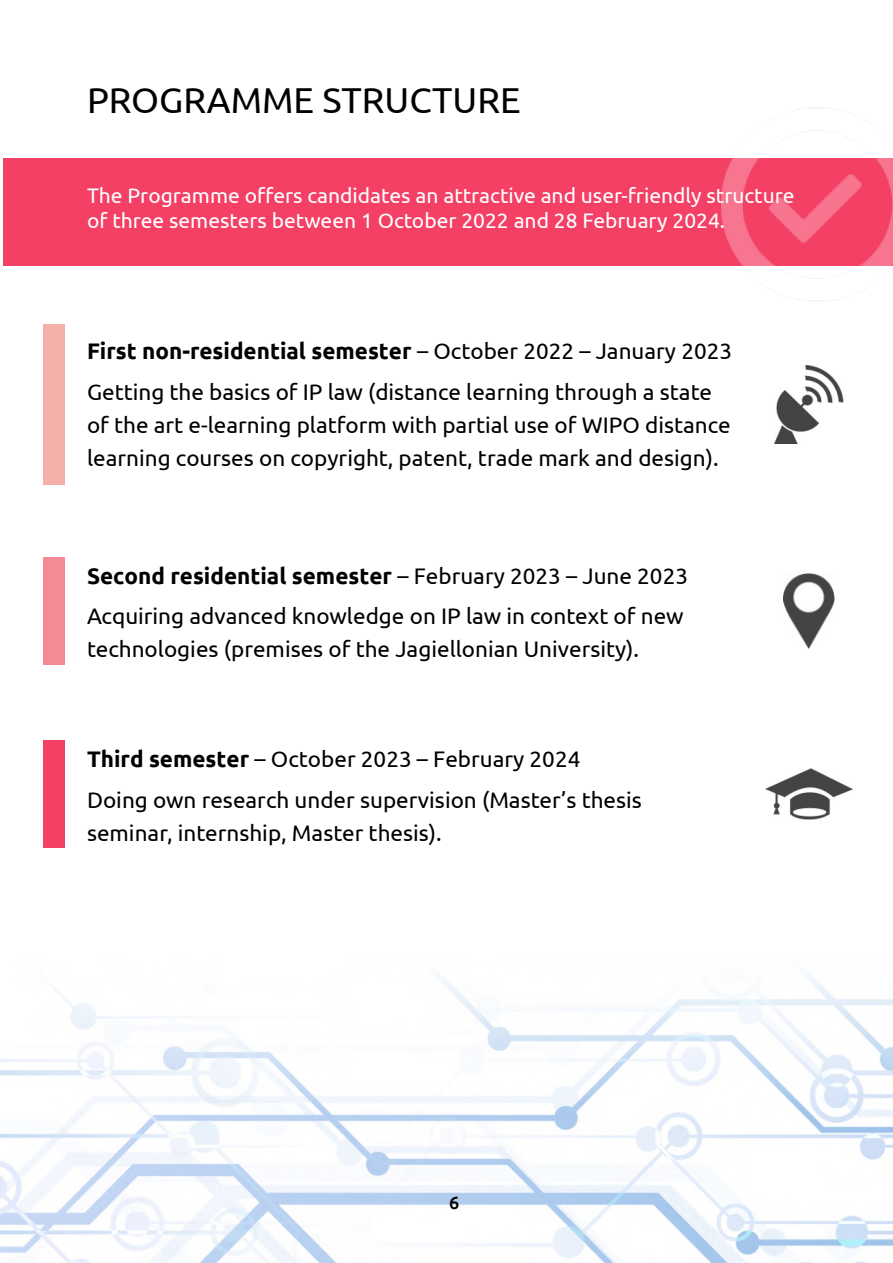
<style>
.page{position:relative;width:893px;height:1263px;background:#fff}
.page>*{position:absolute;margin:0;border:0;box-sizing:border-box;transform-origin:0 0}
.t1{font:36px "Ubuntu";color:#000}
.t2{font:22.5px/40.5px "Ubuntu";color:#000}
.t3{font:21px/25.5px "Ubuntu";color:#fff}
.t4{font:500 18px "Ubuntu";color:#000}
.s1{font-weight:700}
</style>
<div class="page">
<img style="left:0;top:974px;width:893px;height:289px">
<div style="left:3px;top:158px;width:890px;height:107px;background:#f44065"></div>
<div style="left:44px;top:324px;width:21px;height:160px;background:#f4b0a8"></div>
<div style="left:44px;top:557px;width:21px;height:108px;background:#f48b94"></div>
<div style="left:44px;top:740px;width:21px;height:108px;background:#f44065"></div>
<img style="left:783px;top:574px;width:51px;height:74px">
<img style="left:774px;top:366px;width:69px;height:77px">
<img style="left:765px;top:768px;width:87px;height:52px">
<img style="left:714px;top:108px;width:179px;height:193px">
<h1 class="t1" style="left:87px;top:85px;width:435px">PROGRAMME STRUCTURE</h1>
<p class="t3" style="left:87px;top:184px;width:709px">The Programme offers candidates an attractive and user-friendly structure of three semesters between 1 October 2022 and 28 February 2024.</p>
<p class="t2" style="left:87px;top:333px;width:647px"><span class="s1">First non-residential semester</span> – October 2022 – January 2023<br>Getting the basics of IP law (distance learning through a state</p>
<p class="t2" style="left:87px;top:410px;width:645px;line-height:33px">of the art e-learning platform with partial use of WIPO distance learning courses on copyright, patent, trade mark and design).</p>
<p class="t2" style="left:87px;top:557px;width:602px"><span class="s1">Second residential semester</span> – February 2023 – June 2023<br>Acquiring advanced knowledge on IP law in context of new</p>
<p class="t2" style="left:87px;top:630px;width:554px">technologies (premises of the Jagiellonian University).</p>
<p class="t2" style="left:87px;top:740px;width:556px"><span class="s1">Third semester</span> – October 2023 – February 2024<br>Doing own research under supervision (Master’s thesis</p>
<p class="t2" style="left:87px;top:814px;width:356px">seminar, internship, Master thesis).</p>
<p class="t4" style="left:449px;top:1195px;width:12px">6</p>
</div>
